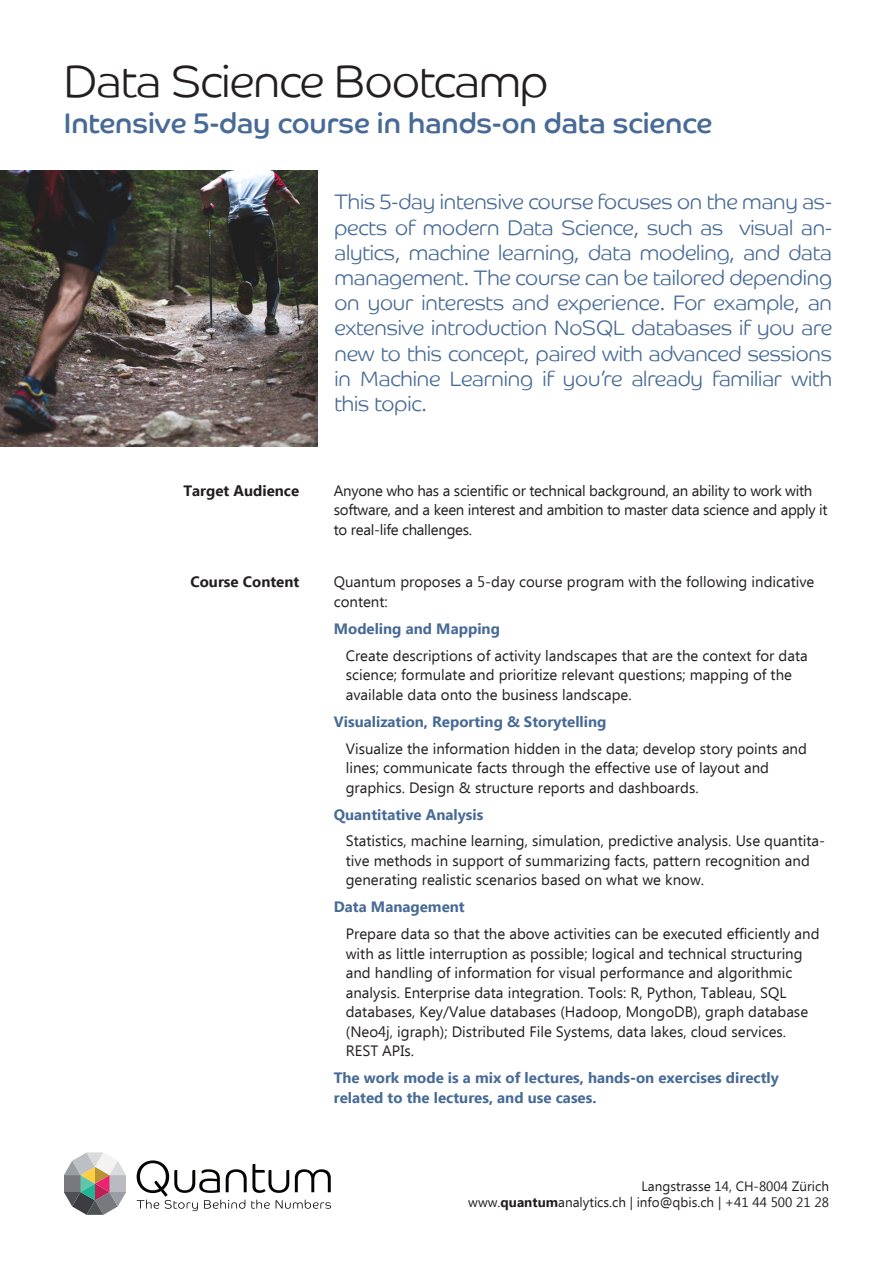
<style>
.page{position:relative;width:893px;height:1263px;background:#fff}
.page>*{position:absolute;margin:0;border:0;box-sizing:border-box;transform-origin:0 0}
.t1{font:45px "Co Headline Lt";letter-spacing:-.015em;color:#231f20}
.t2{font:28.5px "Co Headline";color:#476a96}
.t3{font:21px/25.2px "Co Headline Lt";letter-spacing:-.005em;color:#476a96;text-align:justify}
.t4{font:15px/19.5px "Ebrima";color:#231f20}
.t5{font:700 15px/19.5px "Ebrima";color:#476a96}
.t6{font:15px/19.5px "Ebrima";letter-spacing:-.02em;color:#231f20}
.t7{font:700 15px "Ebrima";color:#231f20}
.t8{font:13.5px/16.2px "Ebrima";color:#231f20;text-align:right}
.s1{font-weight:700}
</style>
<div class="page">
<svg style="left:64px;top:1152px;width:62px;height:63px"></svg>
<svg style="left:137px;top:1160px;width:194px;height:51px"></svg>
<img style="left:0;top:170px;width:317px;height:276px">
<p class="t1" style="left:64px;top:55px;width:486px">Data Science Bootcamp</p>
<p class="t2" style="left:64px;top:106px;width:650px">Intensive 5-day course in hands-on data science</p>
<p class="t3" style="left:334px;top:189px;width:499px">This 5-day intensive course focuses on the many as&shy;pects of modern Data Science, such as visual an&shy;alytics, machine learning, data modeling, and data management. The course can be tailored depending on your interests and experience. For example, an extensive introduction NoSQL databases if you are new to this concept, paired with advanced sessions in Machine Learning if you’re already familiar with this topic.</p>
<p class="t7" style="left:183px;top:479px;width:117px">Target Audience</p>
<p class="t6" style="left:334px;top:482px;width:495px">Anyone who has a scientific or technical background, an ability to work with software, and a keen interest and ambition to master data science and apply it to real-life challenges.</p>
<p class="t7" style="left:190px;top:571px;width:110px">Course Content</p>
<p class="t4" style="left:334px;top:573px;width:482px">Quantum proposes a 5-day course program with the following indicative content:</p>
<p class="t5" style="left:334px;top:619px;width:168px">Modeling and Mapping</p>
<p class="t4" style="left:346px;top:647px;width:463px">Create descriptions of activity landscapes that are the context for data science; formulate and prioritize relevant questions; mapping of the available data onto the business landscape.</p>
<p class="t5" style="left:334px;top:712px;width:274px">Visualization, Reporting &amp; Storytelling</p>
<p class="t4" style="left:346px;top:739px;width:463px">Visualize the information hidden in the data; develop story points and lines; communicate facts through the effective use of layout and graphics. Design &amp; structure reports and dashboards.</p>
<p class="t5" style="left:334px;top:805px;width:151px">Quantitative Analysis</p>
<p class="t4" style="left:346px;top:832px;width:481px">Statistics, machine learning, simulation, predictive analysis. Use quantita&shy;tive methods in support of summarizing facts, pattern recognition and generating realistic scenarios based on what we know.</p>
<p class="t5" style="left:334px;top:898px;width:132px">Data Management</p>
<p class="t4" style="left:346px;top:925px;width:475px">Prepare data so that the above activities can be executed efficiently and with as little interruption as possible; logical and technical structuring and handling of information for visual performance and algorithmic analysis. Enterprise data integration. Tools: R, Python, Tableau, SQL databases, Key/Value databases (Hadoop, MongoDB), graph database (Neo4j, igraph); Distributed File Systems, data lakes, cloud services.<br>REST APIs.</p>
<p class="t5" style="left:334px;top:1069px;width:447px">The work mode is a mix of lectures, hands-on exercises directly related to the lectures, and use cases.</p>
<p class="t8" style="left:468px;top:1179px;width:362px">Langstrasse 14, CH-8004 Zürich<br>www.<span class="s1">quantum</span>analytics.ch | info@qbis.ch | +41 44 500 21 28</p>
</div>
